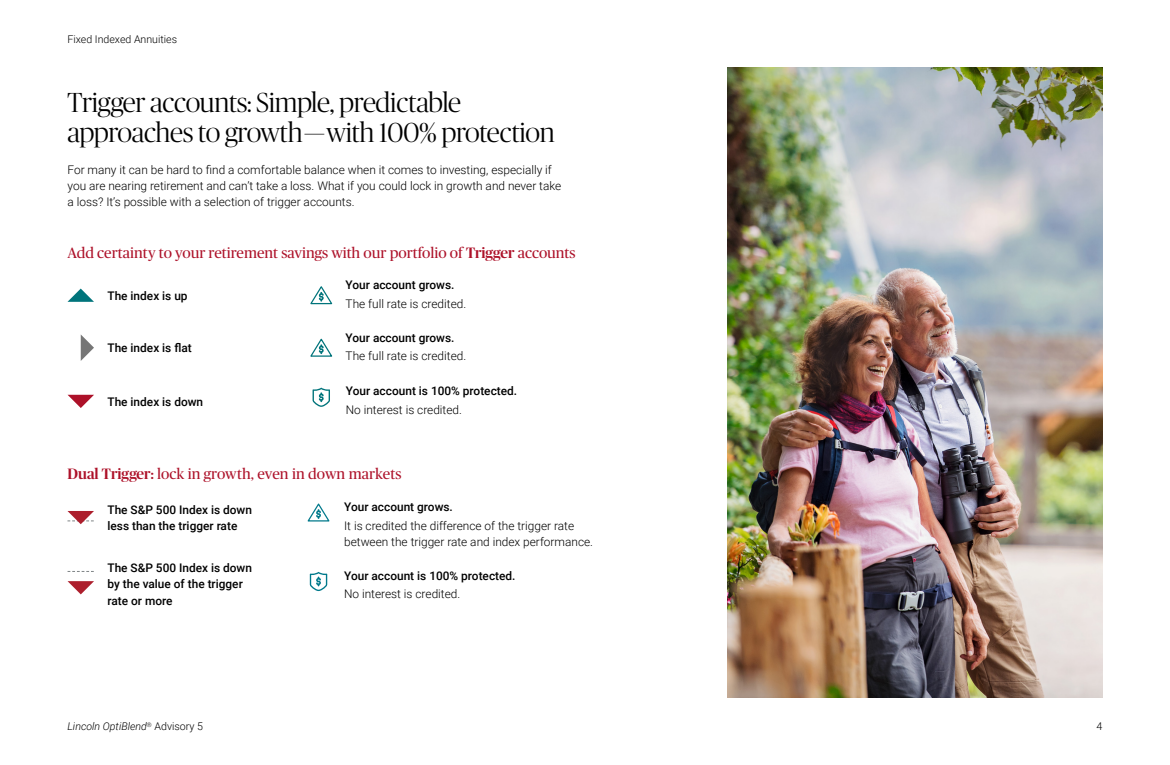
<style>
.page{position:relative;width:1170px;height:765px;background:#fff}
.page>*{position:absolute;margin:0;border:0;box-sizing:border-box;transform-origin:0 0}
.Subheader_1{font:300 27.5px/30px "Publico Banner";letter-spacing:-.01em;color:#000}
.Subheader_2{font:15px "Publico Headline";color:#ad1129}
.Body_Copy{font:300 11.88px/16.2px "Roboto";color:#000}
.Body_Copy-2{font:500 11.88px/16.2px "Roboto";color:#000}
.t1{font:italic 300 10.62px "Roboto";color:#000}
.t2{font:300 10.62px "Roboto";color:#000}
.s1{font-family:"Publico Banner";font-weight:500}
.s2{font-style:normal}
</style>
<div class="page">
<svg style="left:68px;top:395px;width:26px;height:13px"></svg>
<svg style="left:67px;top:289px;width:27px;height:13px"></svg>
<svg style="left:81px;top:335px;width:13px;height:26px"></svg>
<svg style="left:310px;top:286px;width:23px;height:19px"></svg>
<svg style="left:310px;top:338px;width:23px;height:19px"></svg>
<svg style="left:313px;top:388px;width:17px;height:19px"></svg>
<img style="left:728px;top:68px;width:374px;height:630px">
<svg style="left:68px;top:581px;width:26px;height:13px"></svg>
<svg style="left:68px;top:571px;width:26px;height:1px"></svg>
<svg style="left:67px;top:511px;width:27px;height:13px"></svg>
<svg style="left:307px;top:503px;width:23px;height:19px"></svg>
<svg style="left:310px;top:572px;width:17px;height:19px"></svg>
<p class="t2" style="left:68px;top:31px;width:111px">Fixed Indexed Annuities</p>
<h1 class="Subheader_1" style="left:68px;top:86px;width:489px">Trigger accounts: Simple, predictable approaches to growth — with 100% protection</h1>
<p class="Body_Copy" style="left:68px;top:161px;width:495px">For many it can be hard to find a comfortable balance when it comes to investing, especially if you are nearing retirement and can’t take a loss. What if you could lock in growth and never take a loss? It’s possible with a selection of trigger accounts.</p>
<h2 class="Subheader_2" style="left:68px;top:242px;width:510px">Add certainty to your retirement savings with our portfolio of <span class="s1">Trigger</span> accounts</h2>
<p class="Body_Copy-2" style="left:108px;top:287px;width:82px">The index is up</p>
<p class="Body_Copy-2" style="left:346px;top:276px;width:110px">Your account grows.</p>
<p class="Body_Copy" style="left:346px;top:295px;width:122px">The full rate is credited.</p>
<p class="Body_Copy-2" style="left:108px;top:339px;width:86px">The index is flat</p>
<p class="Body_Copy-2" style="left:108px;top:393px;width:97px">The index is down</p>
<p class="Body_Copy-2" style="left:346px;top:329px;width:110px">Your account grows.</p>
<p class="Body_Copy" style="left:346px;top:348px;width:122px">The full rate is credited.</p>
<p class="Body_Copy-2" style="left:346px;top:383px;width:173px">Your account is 100% protected.</p>
<p class="Body_Copy" style="left:346px;top:401px;width:118px">No interest is credited.</p>
<h2 class="Subheader_2" style="left:68px;top:463px;width:336px"><span class="s1">Dual Trigger:</span> lock in growth, even in down markets</h2>
<p class="Body_Copy-2" style="left:108px;top:501px;width:146px">The S&amp;P 500 Index is down less than the trigger rate</p>
<p class="Body_Copy-2" style="left:344px;top:498px;width:110px">Your account grows.</p>
<p class="Body_Copy" style="left:344px;top:517px;width:250px">It is credited the difference of the trigger rate between the trigger rate and index performance.</p>
<p class="Body_Copy-2" style="left:108px;top:559px;width:146px">The S&amp;P 500 Index is down by the value of the trigger rate or more</p>
<p class="Body_Copy-2" style="left:344px;top:567px;width:173px">Your account is 100% protected.</p>
<p class="Body_Copy" style="left:344px;top:586px;width:118px">No interest is credited.</p>
<p class="t1" style="left:68px;top:719px;width:137px">Lincoln OptiBlend<sup>®</sup> <span class="s2">Advisory 5</span></p>
<p class="t2" style="left:1097px;top:719px;width:7px">4</p>
</div>
